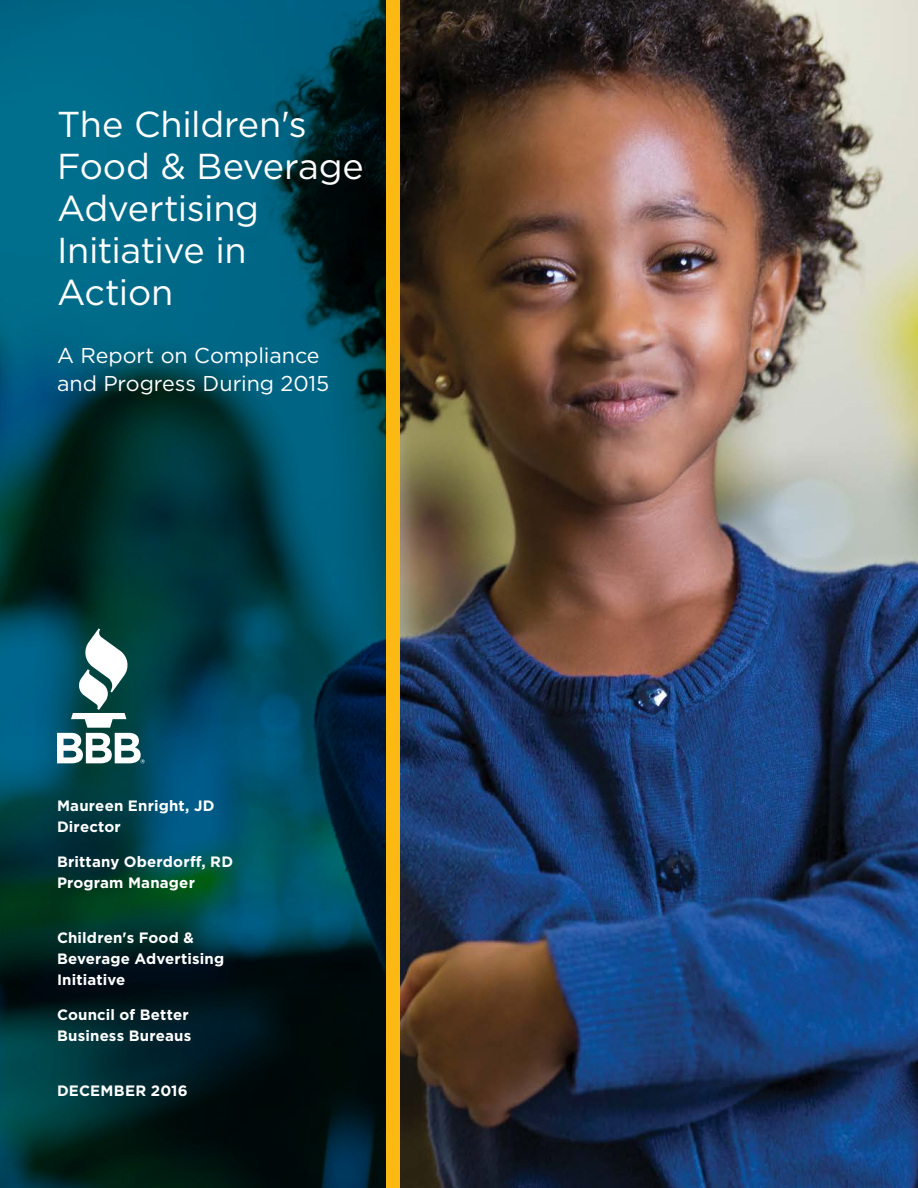
<style>
.page{position:relative;width:918px;height:1188px;background:#fff}
.page>*{position:absolute;margin:0;border:0;box-sizing:border-box;transform-origin:0 0}
.t1{font:36px/42px "Gotham";letter-spacing:-.01em;color:#fff}
.t2{font:21.45px/27.8px "Gotham";letter-spacing:-.005em;color:#fff}
.t3{font:700 15px/21px "Gotham";letter-spacing:.01em;color:#fff}
</style>
<div class="page">
<img style="left:400px;top:0;width:518px;height:1188px">
<svg style="left:0;top:0;width:386px;height:1188px;background:#00404f"></svg>
<svg style="left:57px;top:628px;width:88px;height:136px"></svg>
<div style="left:386px;top:0;width:14px;height:1188px;background:#fdb913"></div>
<h1 class="t1" style="left:57px;top:102px;width:308px">The Children's<br>Food &amp; Beverage<br>Advertising<br>Initiative in<br>Action</h1>
<h2 class="t2" style="left:57px;top:341px;width:274px">A Report on Compliance and Progress During 2015</h2>
<p class="t3" style="left:57px;top:796px;width:159px">Maureen Enright, JD<br>Director</p>
<p class="t3" style="left:57px;top:851px;width:178px">Brittany Oberdorff, RD<br>Program Manager</p>
<p class="t3" style="left:57px;top:928px;width:169px">Children's Food &amp;<br>Beverage Advertising<br>Initiative</p>
<p class="t3" style="left:57px;top:1004px;width:136px">Council of Better<br>Business Bureaus</p>
<p class="t3" style="left:57px;top:1081px;width:132px">DECEMBER 2016</p>
</div>
